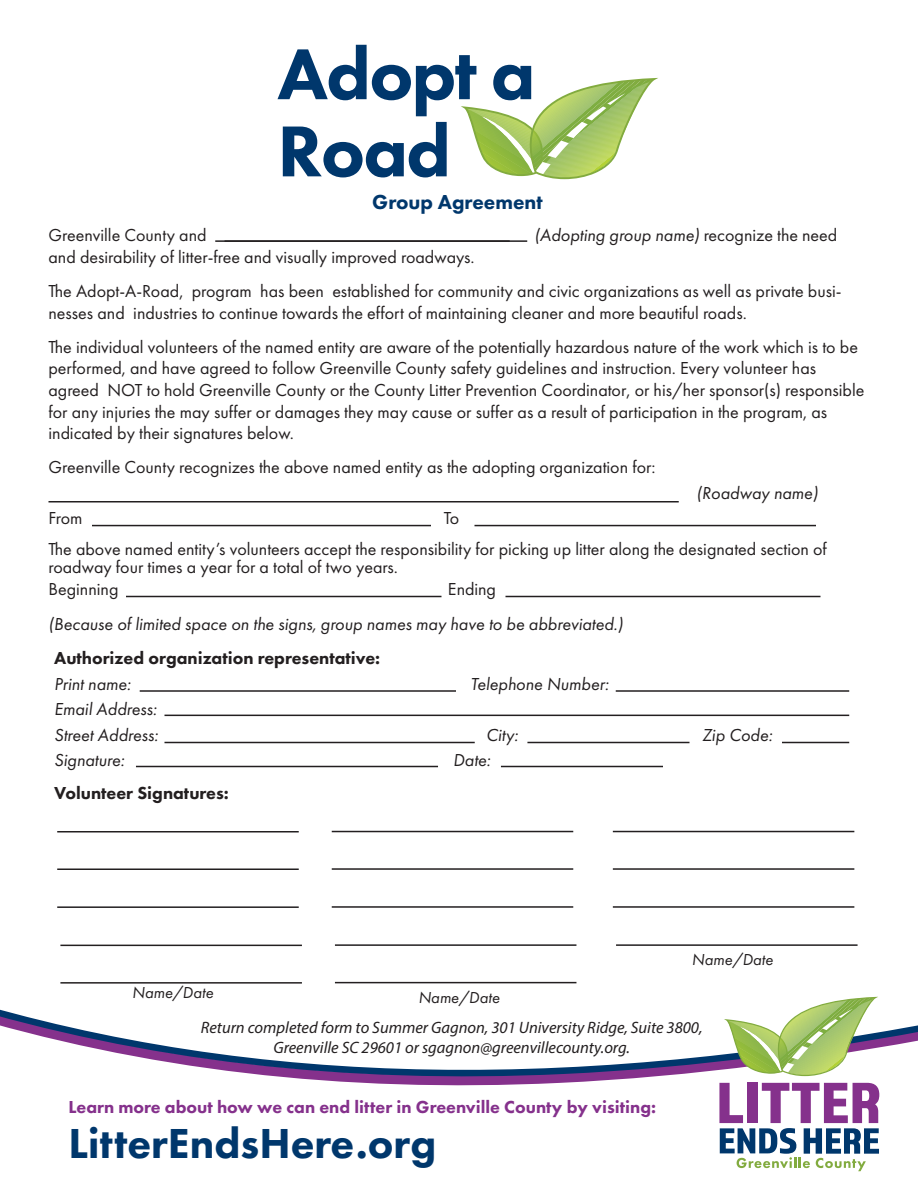
<style>
.page{position:relative;width:918px;height:1188px;background:#fff}
.page>*{position:absolute;margin:0;border:0;box-sizing:border-box;transform-origin:0 0}
.t1{font:800 74.7px/77.1px "Futura PT";letter-spacing:-.025em;color:#00376c}
.t2{font:800 43.5px "Futura PT";color:#00376c}
.t3{font:800 21px "Futura PT";color:#00376c}
.t4{font:18px/21.6px "Futura PT";color:#231f20}
.t5{font:italic 18px/25.5px "Futura PT";color:#231f20}
.t6{font:800 18px "Futura PT";color:#85318c}
.t7{font:800 18px "Futura PT";color:#231f20}
.t8{font:italic 16.5px/19.8px "Myriad Pro";color:#231f20;text-align:center}
.t9{font:italic 16.5px "Futura PT";color:#231f20}
.s1{font-style:normal}
</style>
<div class="page">
<svg style="left:0;top:1009px;width:918px;height:85px"></svg>
<svg style="left:719px;top:997px;width:160px;height:174px"></svg>
<hr style="left:225px;top:240px;width:302px;height:2px;background:#231f20">
<hr style="left:215px;top:240px;width:295px;height:2px;background:#231f20">
<hr style="left:49px;top:501px;width:630px;height:1px;background:#231f20">
<hr style="left:92px;top:525px;width:339px;height:1px;background:#231f20">
<hr style="left:126px;top:596px;width:315px;height:1px;background:#231f20">
<hr style="left:140px;top:690px;width:316px;height:2px;background:#231f20">
<hr style="left:136px;top:766px;width:302px;height:1px;background:#231f20">
<hr style="left:57px;top:831px;width:242px;height:1px;background:#231f20">
<hr style="left:57px;top:868px;width:242px;height:2px;background:#231f20">
<hr style="left:57px;top:906px;width:242px;height:2px;background:#231f20">
<hr style="left:332px;top:831px;width:241px;height:1px;background:#231f20">
<hr style="left:332px;top:868px;width:241px;height:2px;background:#231f20">
<hr style="left:332px;top:906px;width:241px;height:2px;background:#231f20">
<hr style="left:613px;top:831px;width:241px;height:1px;background:#231f20">
<hr style="left:613px;top:868px;width:241px;height:2px;background:#231f20">
<hr style="left:613px;top:906px;width:241px;height:2px;background:#231f20">
<hr style="left:60px;top:945px;width:242px;height:1px;background:#231f20">
<hr style="left:60px;top:982px;width:242px;height:2px;background:#231f20">
<hr style="left:335px;top:944px;width:241px;height:2px;background:#231f20">
<hr style="left:335px;top:982px;width:241px;height:1px;background:#231f20">
<hr style="left:616px;top:944px;width:242px;height:2px;background:#231f20">
<hr style="left:164px;top:742px;width:311px;height:1px;background:#231f20">
<hr style="left:527px;top:742px;width:163px;height:1px;background:#231f20">
<hr style="left:501px;top:766px;width:162px;height:1px;background:#231f20">
<hr style="left:782px;top:742px;width:67px;height:1px;background:#231f20">
<hr style="left:164px;top:715px;width:685px;height:1px;background:#231f20">
<hr style="left:616px;top:690px;width:233px;height:2px;background:#231f20">
<hr style="left:506px;top:596px;width:314px;height:1px;background:#231f20">
<hr style="left:474px;top:525px;width:342px;height:1px;background:#231f20">
<svg style="left:461px;top:78px;width:197px;height:102px"></svg>
<h1 class="t1" style="left:277px;top:35px;width:260px">Adopt a<br>Road</h1>
<p class="t3" style="left:372px;top:189px;width:172px">Group Agreement</p>
<p class="t4" style="left:49px;top:224px;width:160px">Greenville County and</p>
<p class="t5" style="left:535px;top:222px;width:304px">(Adopting group name) <span class="s1">recognize the need</span></p>
<p class="t4" style="left:49px;top:240px;width:795px;line-height:34.2px">and desirability of litter-free and visually improved roadways.<br>The Adopt-A-Road, program has been established for community and civic organizations as well as private busi-</p>
<p class="t4" style="left:49px;top:295px;width:811px;line-height:34.2px">nesses and industries to continue towards the effort of maintaining cleaner and more beautiful roads.<br>The individual volunteers of the named entity are aware of the potentially hazardous nature of the work which is to be</p>
<p class="t4" style="left:49px;top:357px;width:817px">performed, and have agreed to follow Greenville County safety guidelines and instruction. Every volunteer has agreed NOT to hold Greenville County or the County Litter Prevention Coordinator, or his/her sponsor(s) responsible for any injuries the may suffer or damages they may cause or suffer as a result of participation in the program, as indicated by their signatures below.</p>
<p class="t4" style="left:49px;top:456px;width:609px">Greenville County recognizes the above named entity as the adopting organization for:</p>
<p class="t5" style="left:697px;top:480px;width:123px">(Roadway name)</p>
<p class="t4" style="left:49px;top:507px;width:36px">From</p>
<p class="t4" style="left:49px;top:503px;width:780px;line-height:30.6px;text-indent:395px">To<br>The above named entity’s volunteers accept the responsibility for picking up litter along the designated section of</p>
<p class="t4" style="left:49px;top:556px;width:351px;line-height:22.5px">roadway four times a year for a total of two years.<br>Beginning</p>
<p class="t4" style="left:448px;top:579px;width:50px">Ending</p>
<p class="t5" style="left:49px;top:611px;width:576px">(Because of limited space on the signs, group names may have to be abbreviated.)</p>
<p class="t7" style="left:54px;top:647px;width:328px">Authorized organization representative:</p>
<p class="t5" style="left:54px;top:671px;width:78px">Print name:</p>
<p class="t5" style="left:470px;top:671px;width:140px">Telephone Number:</p>
<p class="t5" style="left:54px;top:696px;width:105px">Email Address:<br>Street Address:</p>
<p class="t5" style="left:486px;top:722px;width:34px">City:</p>
<p class="t5" style="left:702px;top:722px;width:72px">Zip Code:</p>
<p class="t5" style="left:54px;top:747px;width:72px">Signature:</p>
<p class="t5" style="left:453px;top:747px;width:39px">Date:</p>
<p class="t7" style="left:54px;top:781px;width:176px">Volunteer Signatures:</p>
<p class="t9" style="left:132px;top:983px;width:83px">Name/Date</p>
<p class="t9" style="left:418px;top:987px;width:83px">Name/Date</p>
<p class="t9" style="left:692px;top:950px;width:83px">Name/Date</p>
<p class="t8" style="left:201px;top:1017px;width:503px">Return completed form to Summer Gagnon, 301 University Ridge, Suite 3800,<br>Greenville SC 29601 or sgagnon@greenvillecounty.org.</p>
<p class="t6" style="left:68px;top:1096px;width:589px">Learn more about how we can end litter in Greenville County by visiting:</p>
<h2 class="t2" style="left:68px;top:1117px;width:369px">LitterEndsHere.org</h2>
</div>
